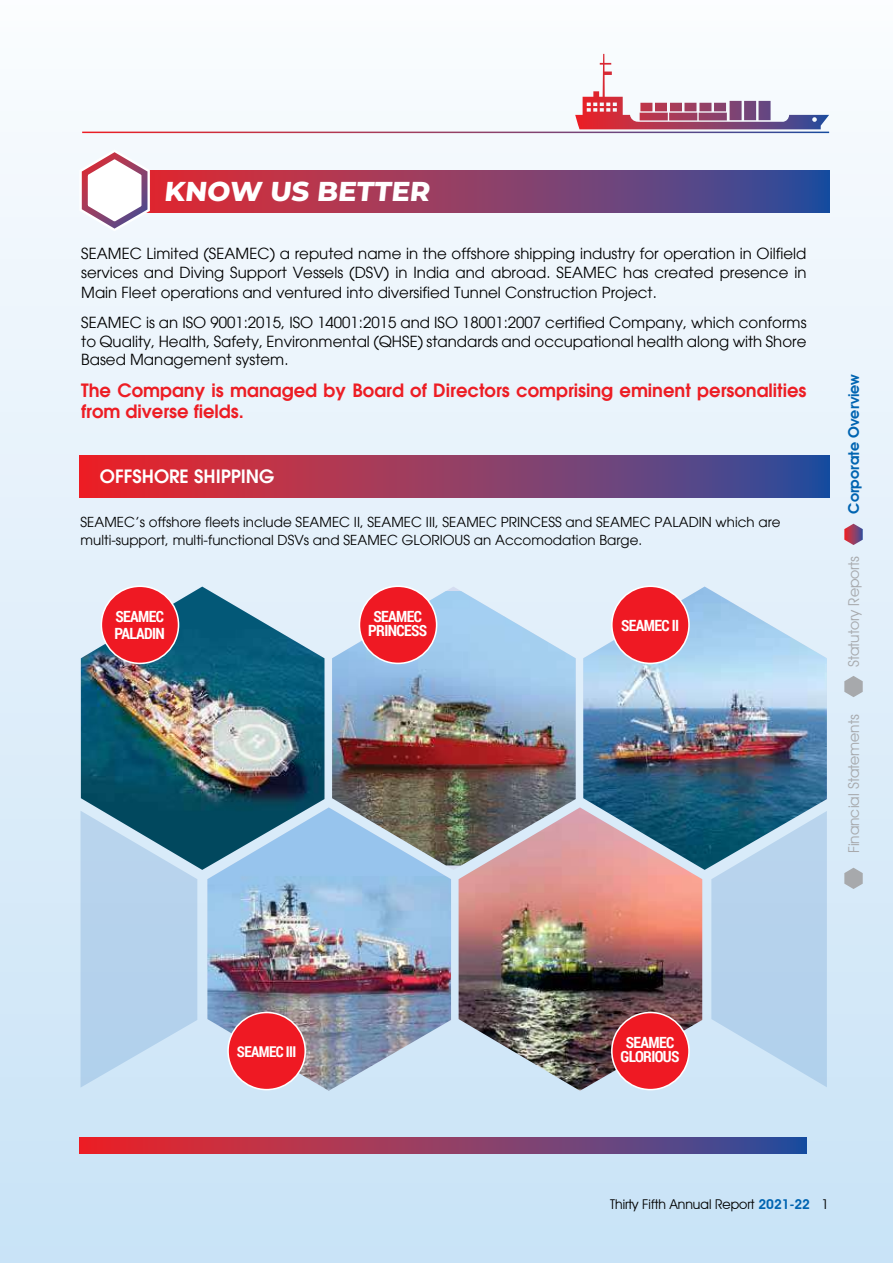
<style>
.page{position:relative;width:893px;height:1263px;background:#fff}
.page>*{position:absolute;margin:0;border:0;box-sizing:border-box;transform-origin:0 0}
.t1{font:800 27.3px "Montserrat";color:#fff}
.t2{font:600 18px/21px "Avant Garde";color:#ed1d24}
.t3{font:600 18px "Avant Garde";color:#fff}
.t4{font:700 15.45px/14.2px "Roboto Condensed";letter-spacing:-.04em;color:#fff;text-align:center}
.t5{font:15px/19.5px "Avant Garde";color:#000;text-align:justify}
.t6{font:15px "Avant Garde IT Cby BT";color:#a7a9ac}
.t7{font:600 15px "Avant Garde IT Cby BT";color:#0064b1}
.t8{font:700 14.85px "Roboto Condensed";letter-spacing:-.04em;color:#fff}
.t9{font:13.5px/18px "Avant Garde";color:#000}
.t10{font:13.5px "Avant Garde IT Cby BT";color:#000}
.s1{font-weight:600;color:#0064b1}
</style>
<div class="page">
<div style="left:0;top:0;width:892px;height:1263px;background:linear-gradient(to bottom,#f9fcfe,#c8e2f6)"></div>
<svg style="left:575px;top:54px;width:253px;height:75px"></svg>
<hr style="left:82px;top:132px;width:746px;height:1px;background:#fff">
<svg style="left:844px;top:524px;width:18px;height:21px"></svg>
<svg style="left:844px;top:676px;width:18px;height:21px"></svg>
<svg style="left:844px;top:867px;width:18px;height:22px"></svg>
<svg style="left:79px;top:455px;width:749px;height:43px;background:#913b63"></svg>
<img style="left:81px;top:586px;width:243px;height:284px">
<img style="left:207px;top:807px;width:244px;height:283px">
<svg style="left:80px;top:810px;width:117px;height:277px;background:#aac9e2"></svg>
<svg style="left:711px;top:870px;width:115px;height:217px;background:#b9d5ee"></svg>
<svg style="left:332px;top:586px;width:243px;height:284px;background:#cbe1f5"></svg>
<img style="left:332px;top:591px;width:243px;height:274px">
<img style="left:458px;top:807px;width:244px;height:283px">
<img style="left:583px;top:586px;width:243px;height:284px">
<svg style="left:156px;top:170px;width:672px;height:43px;background:#893e68"></svg>
<svg style="left:79px;top:1137px;width:727px;height:16px;background:#903b63"></svg>
<svg style="left:73px;top:144px;width:83px;height:93px"></svg>
<div style="left:101px;top:586px;width:77px;height:77px;background:#ef1923;border-radius:50%"></div>
<div style="left:100px;top:585px;width:79px;height:79px;border:2px solid #fff;border-radius:50%"></div>
<div style="left:359px;top:586px;width:77px;height:77px;background:#ef1923;border-radius:50%"></div>
<div style="left:358px;top:585px;width:79px;height:79px;border:2px solid #fff;border-radius:50%"></div>
<div style="left:611px;top:1012px;width:77px;height:77px;background:#ef1923;border-radius:50%"></div>
<div style="left:610px;top:1011px;width:79px;height:79px;border:2px solid #fff;border-radius:50%"></div>
<div style="left:611px;top:586px;width:77px;height:77px;background:#ef1923;border-radius:50%"></div>
<div style="left:610px;top:585px;width:79px;height:79px;border:2px solid #fff;border-radius:50%"></div>
<div style="left:228px;top:1012px;width:77px;height:77px;background:#ef1923;border-radius:50%"></div>
<div style="left:227px;top:1011px;width:79px;height:79px;border:2px solid #fff;border-radius:50%"></div>
<h1 class="t1" style="left:164px;top:171px;width:271px">KNOW US BETTER</h1>
<p class="t5" style="left:81px;top:244px;width:726px">SEAMEC Limited (SEAMEC) a reputed name in the offshore shipping industry for operation in Oilfield services and Diving Support Vessels (DSV) in India and abroad. SEAMEC has created presence in Main Fleet operations and ventured into diversified Tunnel Construction Project.</p>
<p class="t5" style="left:81px;top:313px;width:726px">SEAMEC is an ISO 9001:2015, ISO 14001:2015 and ISO 18001:2007 certified Company, which conforms to Quality, Health, Safety, Environmental (QHSE) standards and occupational health along with Shore</p>
<p class="t5" style="left:81px;top:350px;width:209px">Based Management system.</p>
<p class="t2" style="left:81px;top:379px;width:726px">The Company is managed by Board of Directors comprising eminent personalities from diverse fields.</p>
<p class="t3" style="left:100px;top:465px;width:176px">OFFSHORE SHIPPING</p>
<p class="t9" style="left:80px;top:513px;width:701px">SEAMEC’s offshore fleets include SEAMEC II, SEAMEC III, SEAMEC PRINCESS and SEAMEC PALADIN which are multi-support, multi-functional DSVs and SEAMEC GLORIOUS an Accomodation Barge.</p>
<p class="t4" style="left:114px;top:607px;width:52px;line-height:17.2px;text-align:left">SEAMEC<br>PALADIN</p>
<p class="t4" style="left:368px;top:609px;width:61px">SEAMEC<br>PRINCESS</p>
<p class="t4" style="left:620px;top:617px;width:60px">SEAMEC II</p>
<p class="t7" style="left:844px;top:513px;width:141px;rotate:-90deg">Corporate Overview</p>
<p class="t6" style="left:844px;top:667px;width:113px;rotate:-90deg">Statutory Reports</p>
<p class="t6" style="left:844px;top:853px;width:141px;rotate:-90deg">Financial Statements</p>
<p class="t8" style="left:237px;top:1041px;width:61px">SEAMEC III</p>
<p class="t4" style="left:620px;top:1035px;width:60px">SEAMEC<br>GLORIOUS</p>
<p class="t10" style="left:610px;top:1195px;width:220px">Thirty Fifth Annual Report <span class="s1">2021-22</span> 1</p>
</div>
